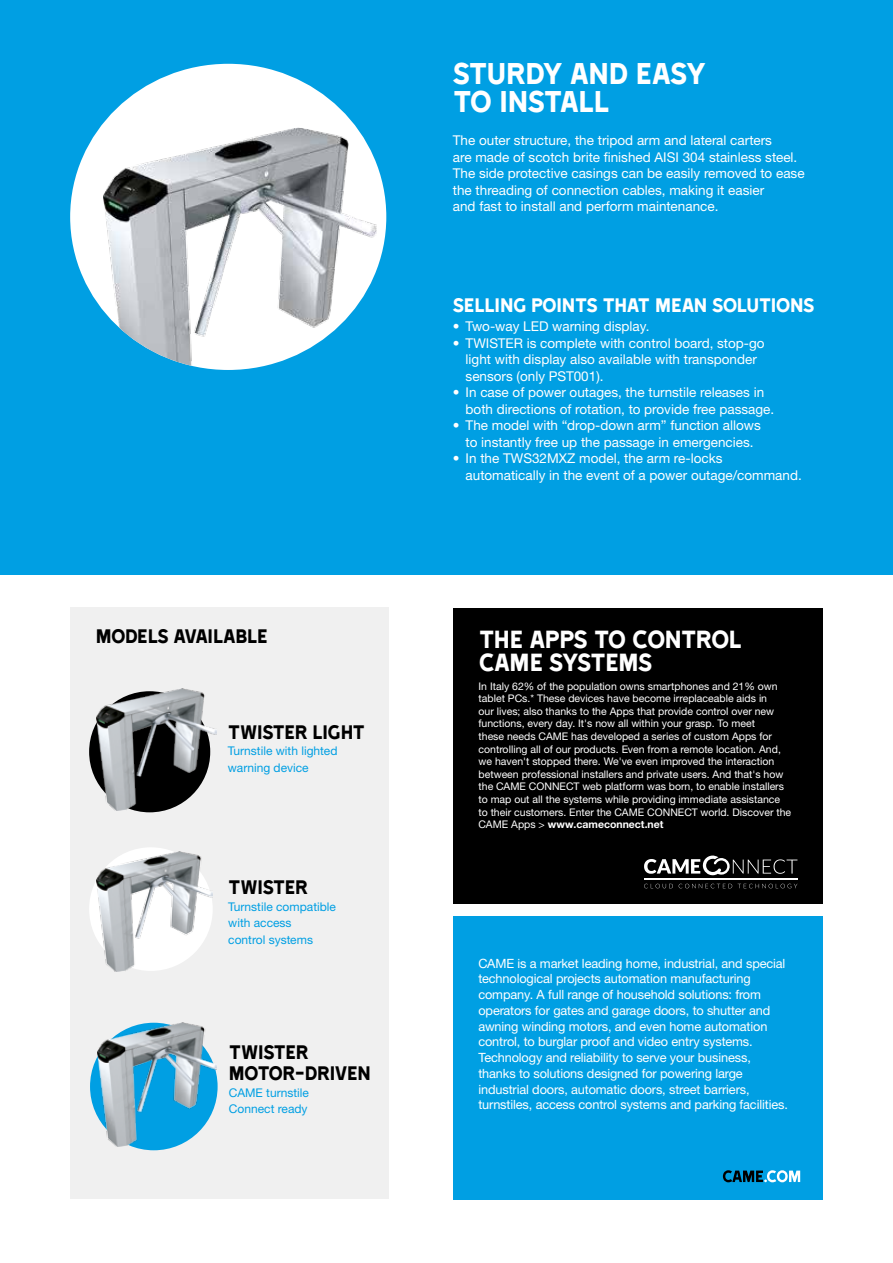
<style>
.page{position:relative;width:893px;height:1263px;background:#fff}
.page>*{position:absolute;margin:0;border:0;box-sizing:border-box;transform-origin:0 0}
.t1{font:34.5px/28.5px "Came Type";letter-spacing:-.03em;color:#fff}
.t2{font:28.5px/22.5px "Came Type";letter-spacing:-.03em;color:#fff}
.t3{font:22.5px/21px "Came Type";letter-spacing:-.025em;color:#000}
.t4{font:22.5px "Came Type";letter-spacing:-.03em;color:#fff}
.t5{font:13.5px/16.5px "Helvetica Neue LTW1 G";color:#fff}
.t6{font:12.75px/15.8px "Helvetica Neue LTW1 G";letter-spacing:-.01em;color:#fff}
.t7{font:12px/16.5px "Helvetica Neue LTW1 G";color:#009fe3}
.t8{font:10.5px/12.6px "Helvetica Neue LTW1 G";color:#fff}
.s1{font-weight:700}
</style>
<div class="page">
<div style="left:0;top:0;width:893px;height:574px;background:#009fe3"></div>
<div style="left:70px;top:64px;width:316px;height:306px;background:#fff;border-radius:50%"></div>
<img style="left:103px;top:128px;width:273px;height:242px">
<div style="left:70px;top:608px;width:319px;height:591px;background:#f0f0f0"></div>
<div style="left:453px;top:608px;width:370px;height:295px;background:#000"></div>
<svg style="left:644px;top:884px;width:29px;height:4px"></svg>
<svg style="left:679px;top:884px;width:53px;height:4px"></svg>
<svg style="left:738px;top:884px;width:59px;height:4px"></svg>
<hr style="left:644px;top:878px;width:153px;height:1px;background:#fff">
<svg style="left:644px;top:855px;width:153px;height:20px"></svg>
<div style="left:453px;top:916px;width:370px;height:283px;background:#009fe3"></div>
<svg style="left:723px;top:1170px;width:77px;height:12px"></svg>
<div style="left:90px;top:1023px;width:128px;height:127px;background:#009fe3;border-radius:50%"></div>
<img style="left:97px;top:1022px;width:120px;height:125px">
<div style="left:89px;top:691px;width:121px;height:121px;background:#000;border-radius:50%"></div>
<img style="left:97px;top:689px;width:120px;height:122px">
<div style="left:89px;top:847px;width:124px;height:124px;background:#fff;border-radius:50%"></div>
<img style="left:96px;top:851px;width:116px;height:121px">
<h3 class="t3" style="left:96px;top:625px;width:174px">MODELS AVAILABLE</h3>
<h3 class="t3" style="left:228px;top:721px;width:139px">TWISTER LIGHT</h3>
<p class="t7" style="left:228px;top:742px;width:111px">Turnstile with lighted warning device</p>
<h3 class="t3" style="left:228px;top:877px;width:82px">TWISTER</h3>
<p class="t7" style="left:228px;top:898px;width:109px">Turnstile compatible with access<br>control systems</p>
<h3 class="t3" style="left:229px;top:1042px;width:144px">TWISTER<br>MOTOR-DRIVEN</h3>
<p class="t7" style="left:229px;top:1084px;width:82px">CAME turnstile<br>Connect ready</p>
<h1 class="t1" style="left:453px;top:58px;width:255px">STURDY AND EASY<br>TO INSTALL</h1>
<p class="t5" style="left:453px;top:132px;width:353px">The outer structure, the tripod arm and lateral carters<br>are made of scotch brite finished AISI 304 stainless steel.<br>The side protective casings can be easily removed to ease the threading of connection cables, making it easier<br>and fast to install and perform maintenance.</p>
<h3 class="t4" style="left:453px;top:293px;width:363px">SELLING POINTS THAT MEAN SOLUTIONS</h3>
<p class="t5" style="left:453px;top:318px;width:198px">• Two-way LED warning display.</p>
<p class="t5" style="left:466px;top:334px;width:300px;text-indent:-13px">• TWISTER is complete with control board, stop-go light with display also available with transponder sensors (only PST001).</p>
<p class="t5" style="left:466px;top:384px;width:310px;text-indent:-13px">• In case of power outages, the turnstile releases in both directions of rotation, to provide free passage.</p>
<p class="t5" style="left:453px;top:417px;width:309px;text-align:center">• The model with “drop-down arm” function allows to instantly free up the passage in emergencies.</p>
<p class="t5" style="left:466px;top:450px;width:338px;text-indent:-13px">• In the TWS32MXZ model, the arm re-locks automatically in the event of a power outage/command.</p>
<h2 class="t2" style="left:479px;top:628px;width:265px">THE APPS TO CONTROL<br>CAME SYSTEMS</h2>
<p class="t8" style="left:478px;top:679px;width:314px">In Italy 62% of the population owns smartphones and 21% own tablet PCs.* These devices have become irreplaceable aids in<br>our lives; also thanks to the Apps that provide control over new functions, every day. It's now all within your grasp. To meet<br>these needs CAME has developed a series of custom Apps for controlling all of our products. Even from a remote location. And, we haven't stopped there. We've even improved the interaction between professional installers and private users. And that's how the CAME CONNECT web platform was born, to enable installers to map out all the systems while providing immediate assistance to their customers. Enter the CAME CONNECT world. Discover the CAME Apps &gt; <span class="s1">www.cameconnect.net</span></p>
<p class="t6" style="left:478px;top:955px;width:311px">CAME is a market leading home, industrial, and special technological projects automation manufacturing company. A full range of household solutions: from operators for gates and garage doors, to shutter and awning winding motors, and even home automation control, to burglar proof and video entry systems.<br>Technology and reliability to serve your business, thanks to solutions designed for powering large industrial doors, automatic doors, street barriers, turnstiles, access control systems and parking facilities.</p>
</div>
